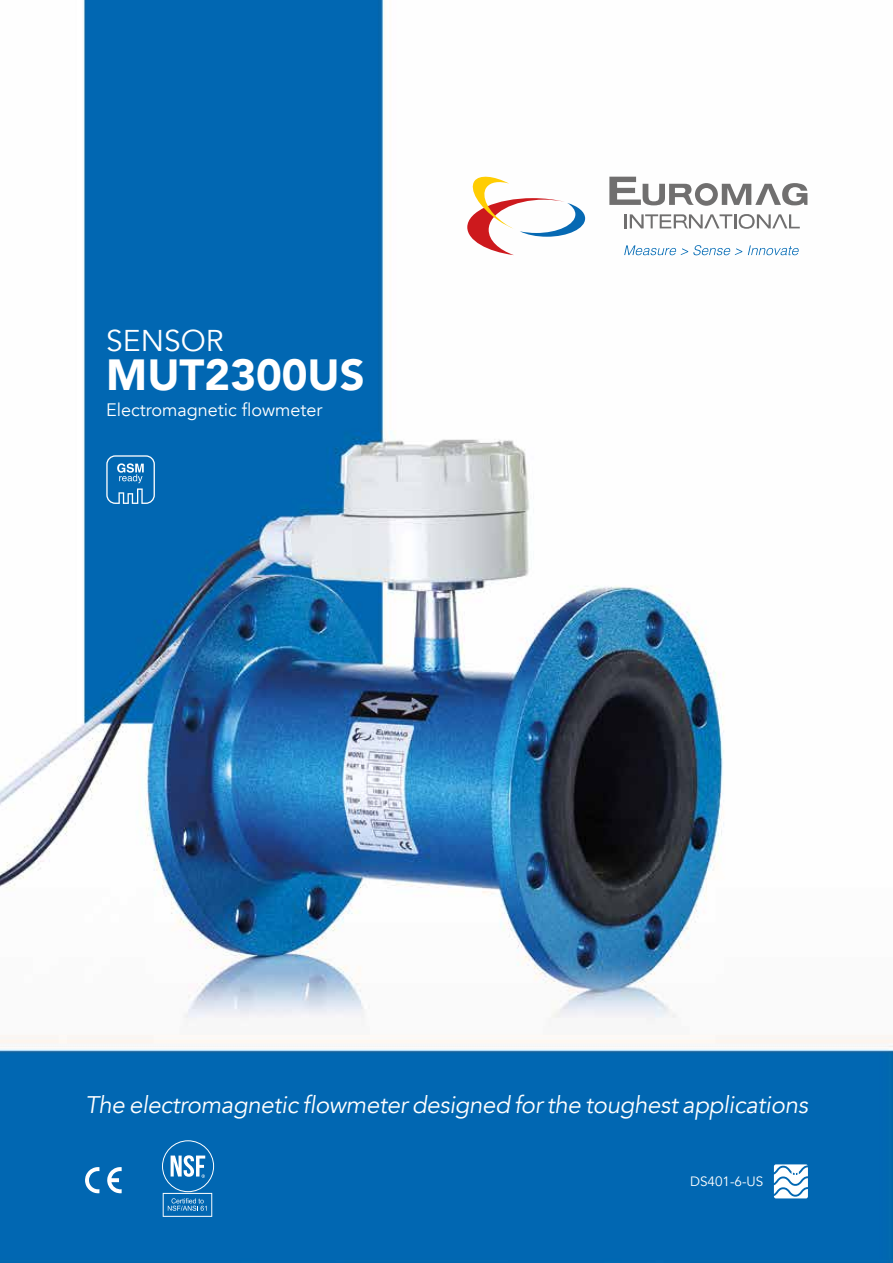
<style>
.page{position:relative;width:893px;height:1263px;background:#fff}
.page>*{position:absolute;margin:0;border:0;box-sizing:border-box;transform-origin:0 0}
.t1{font:900 43.5px "Avenir";color:#fff}
.t2{font:30px "Avenir";color:#fff}
.t3{font:italic 24px "Avenir";letter-spacing:-.01em;color:#fff}
.t4{font:18px "Avenir";color:#fff}
.t5{font:13.5px "Avenir";color:#fff}
</style>
<div class="page">
<img style="left:0;top:0;width:893px;height:1263px">
<svg style="left:774px;top:1164px;width:34px;height:34px"></svg>
<svg style="left:467px;top:174px;width:118px;height:81px"></svg>
<svg style="left:609px;top:177px;width:198px;height:29px"></svg>
<svg style="left:624px;top:214px;width:176px;height:15px"></svg>
<svg style="left:624px;top:245px;width:118px;height:10px"></svg>
<svg style="left:748px;top:245px;width:51px;height:10px"></svg>
<svg style="left:106px;top:455px;width:49px;height:49px;background:#3686c1"></svg>
<svg style="left:107px;top:1167px;width:15px;height:26px"></svg>
<svg style="left:85px;top:1167px;width:14px;height:26px"></svg>
<svg style="left:162px;top:1140px;width:52px;height:77px;background:#3586c1"></svg>
<p class="t2" style="left:106px;top:323px;width:119px">SENSOR</p>
<h1 class="t1" style="left:106px;top:338px;width:260px">MUT2300US</h1>
<p class="t4" style="left:106px;top:399px;width:218px">Electromagnetic flowmeter</p>
<p class="t3" style="left:85px;top:1090px;width:724px">The electromagnetic flowmeter designed for the toughest applications</p>
<p class="t5" style="left:690px;top:1174px;width:75px">DS401-6-US</p>
</div>
